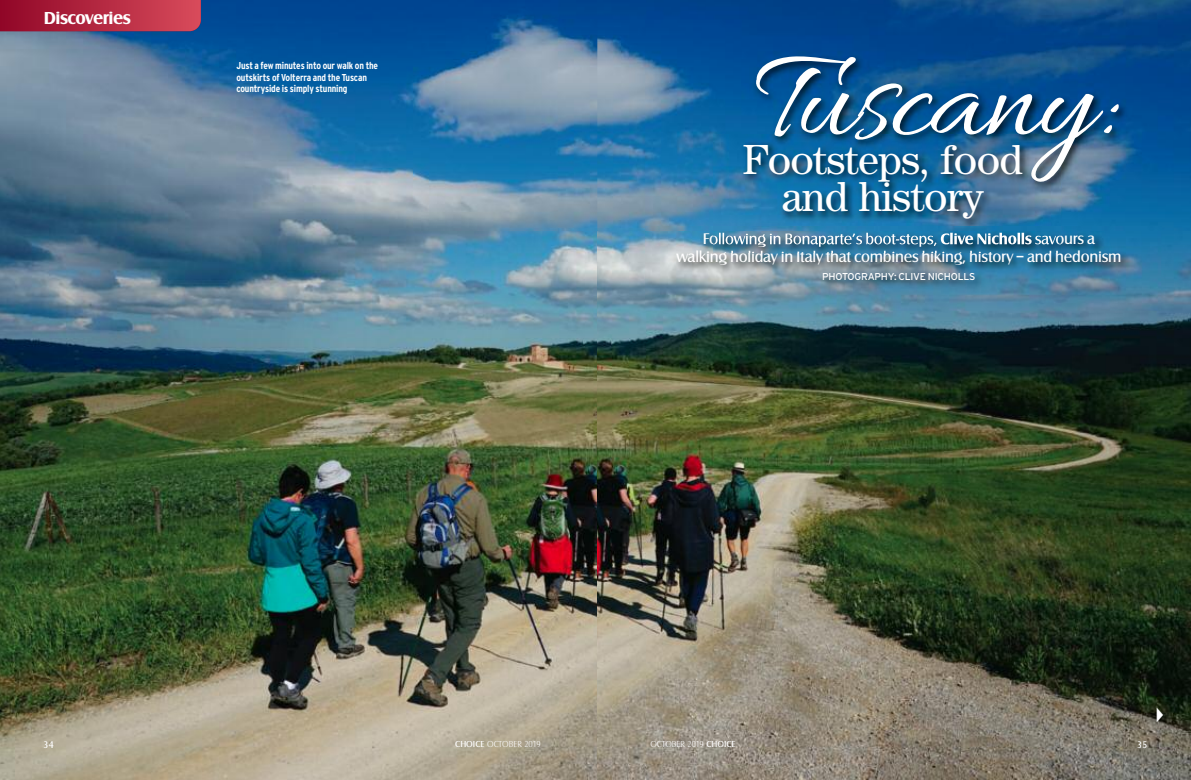
<style>
.page{position:relative;width:1191px;height:780px;background:#fff}
.page>*{position:absolute;margin:0;border:0;box-sizing:border-box;transform-origin:0 0}
.t1{font:131.6px "Allura";letter-spacing:-.015em;color:#fff}
.t2{font:42.2px/37.7px "Century";letter-spacing:-.015em;color:#fff;text-align:center}
.t3{font:700 18px "Castle EF";letter-spacing:-.03em;color:#fff}
.t4{font:16px "Castle EF";letter-spacing:-.015em;color:#fff}
.t5{font:700 condensed 10px/11.5px "Interstate";letter-spacing:-.015em;color:#fff}
.t6{font:10px "Interstate";letter-spacing:-.02em;color:#fff}
.t7{font:10px "Castle EF";color:#fff}
.t8{font:300 9px "Castle EF";color:#fff}
.s1{font-weight:400}
</style>
<div class="page">
<img style="left:0;top:0;width:597px;height:780px">
<img style="left:597px;top:0;width:594px;height:780px">
<svg style="left:0;top:0;width:201px;height:31px;background:#b32841"></svg>
<img style="left:645px;top:231px;width:516px;height:79px">
<img style="left:414px;top:20px;width:777px;height:211px">
<img style="left:1060px;top:226px;width:101px;height:5px">
<img style="left:645px;top:226px;width:69px;height:5px">
<img style="left:714px;top:135px;width:346px;height:118px">
<img style="left:714px;top:233px;width:59px;height:14px">
<img style="left:940px;top:233px;width:91px;height:11px">
<img style="left:1035px;top:236px;width:25px;height:8px">
<svg style="left:723px;top:251px;width:15px;height:1px"></svg>
<img style="left:773px;top:135px;width:287px;height:5px">
<svg style="left:1157px;top:707px;width:6px;height:15px"></svg>
<h3 class="t3" style="left:44px;top:8px;width:89px">Discoveries</h3>
<p class="t5" style="left:236px;top:60px;width:143px">Just a few minutes into our walk on the outskirts of Volterra and the Tuscan countryside is simply stunning</p>
<h1 class="t1" style="left:755px;top:9px;width:359px">Tuscany:</h1>
<h2 class="t2" style="left:742px;top:144px;width:282px">Footsteps, food and history</h2>
<h3 class="t4" style="left:676px;top:247px;width:446px">walking holiday in Italy that combines hiking, history – and hedonism</h3>
<p class="t6" style="left:822px;top:271px;width:155px">PHOTOGRAPHY: CLIVE NICHOLLS</p>
<p class="t7" style="left:44px;top:738px;width:12px">34</p>
<p class="t8" style="left:455px;top:738px;width:87px"><span class="s1">CHOICE</span> OCTOBER 2019</p>
<p class="t8" style="left:650px;top:738px;width:87px">OCTOBER 2019 <span class="s1">CHOICE</span></p>
<p class="t7" style="left:1137px;top:738px;width:12px">35</p>
</div>
